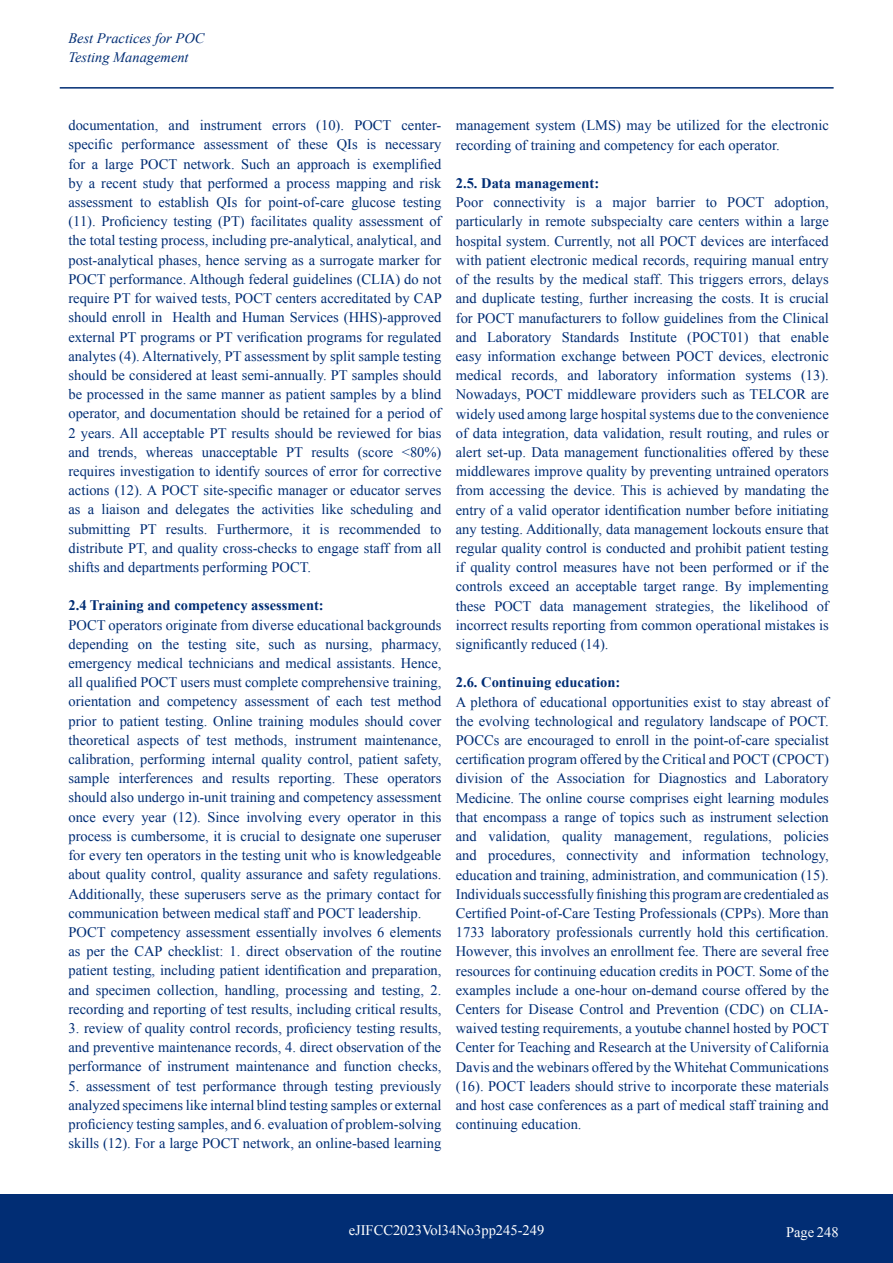
<style>
.page{position:relative;width:893px;height:1263px;background:#fff}
.page>*{position:absolute;margin:0;border:0;box-sizing:border-box;transform-origin:0 0}
.t1{font:14.55px/19.2px "Times New Roman";color:#012d74;text-align:justify}
.t2{font:700 14.55px "Times New Roman";color:#012d74}
.t3{font:14.55px "Times New Roman";color:#fff}
.t4{font:italic 14.4px/19.5px "Times New Roman";color:#012d74}
</style>
<div class="page">
<div style="left:0;top:1195px;width:893px;height:68px;background:#012d74"></div>
<hr style="left:60px;top:87px;width:774px;height:2px;background:#012d74">
<p class="t4" style="left:68px;top:28px;width:137px">Best Practices for POC<br>Testing Management</p>
<p class="t1" style="left:68px;top:116px;width:375px">documentation, and instrument errors (10). POCT center&shy;specific performance assessment of these QIs is necessary for a large POCT network. Such an approach is exemplified by a recent study that performed a process mapping and risk assessment to establish QIs for point-of-care glucose testing (11). Proficiency testing (PT) facilitates quality assessment of the total testing process, including pre-analytical, analytical, and post-analytical phases, hence serving as a surrogate marker for POCT performance. Although federal guidelines (CLIA) do not require PT for waived tests, POCT centers accreditated by CAP should enroll in Health and Human Services (HHS)-approved external PT programs or PT verification programs for regulated analytes (4). Alternatively, PT assessment by split sample testing should be considered at least semi-annually. PT samples should be processed in the same manner as patient samples by a blind operator, and documentation should be retained for a period of 2 years. All acceptable PT results should be reviewed for bias and trends, whereas unacceptable PT results (score &lt;80%) requires investigation to identify sources of error for corrective actions (12). A POCT site-specific manager or educator serves as a liaison and delegates the activities like scheduling and submitting PT results. Furthermore, it is recommended to distribute PT, and quality cross-checks to engage staff from all shifts and departments performing POCT.</p>
<p class="t2" style="left:68px;top:595px;width:257px">2.4 Training and competency assessment:</p>
<p class="t1" style="left:68px;top:615px;width:375px;text-align:left">POCT operators originate from diverse educational backgrounds depending on the testing site, such as nursing, pharmacy, emergency medical technicians and medical assistants. Hence, all qualified POCT users must complete comprehensive training, orientation and competency assessment of each test method prior to patient testing. Online training modules should cover theoretical aspects of test methods, instrument maintenance, calibration, performing internal quality control, patient safety, sample interferences and results reporting. These operators should also undergo in-unit training and competency assessment once every year (12). Since involving every operator in this process is cumbersome, it is crucial to designate one superuser for every ten operators in the testing unit who is knowledgeable about quality control, quality assurance and safety regulations.<br>Additionally, these superusers serve as the primary contact for communication between medical staff and POCT leadership.<br>POCT competency assessment essentially involves 6 elements as per the CAP checklist: 1. direct observation of the routine patient testing, including patient identification and preparation, and specimen collection, handling, processing and testing, 2. recording and reporting of test results, including critical results,</p>
<p class="t1" style="left:68px;top:1018px;width:374px">3. review of quality control records, proficiency testing results, and preventive maintenance records, 4. direct observation of the performance of instrument maintenance and function checks,</p>
<p class="t1" style="left:68px;top:1076px;width:375px">5. assessment of test performance through testing previously analyzed specimens like internal blind testing samples or external proficiency testing samples, and 6. evaluation of problem-solving skills (12). For a large POCT network, an online-based learning</p>
<p class="t1" style="left:456px;top:116px;width:374px">management system (LMS) may be utilized for the electronic recording of training and competency for each operator.</p>
<p class="t2" style="left:456px;top:173px;width:145px">2.5. Data management:</p>
<p class="t1" style="left:456px;top:193px;width:375px">Poor connectivity is a major barrier to POCT adoption, particularly in remote subspecialty care centers within a large hospital system. Currently, not all POCT devices are interfaced with patient electronic medical records, requiring manual entry of the results by the medical staff. This triggers errors, delays and duplicate testing, further increasing the costs. It is crucial for POCT manufacturers to follow guidelines from the Clinical and Laboratory Standards Institute (POCT01) that enable easy information exchange between POCT devices, electronic medical records, and laboratory information systems (13).<br>Nowadays, POCT middleware providers such as TELCOR are widely used among large hospital systems due to the convenience of data integration, data validation, result routing, and rules or alert set-up. Data management functionalities offered by these middlewares improve quality by preventing untrained operators from accessing the device. This is achieved by mandating the entry of a valid operator identification number before initiating any testing. Additionally, data management lockouts ensure that regular quality control is conducted and prohibit patient testing if quality control measures have not been performed or if the controls exceed an acceptable target range. By implementing these POCT data management strategies, the likelihood of incorrect results reporting from common operational mistakes is significantly reduced (14).</p>
<p class="t2" style="left:456px;top:672px;width:166px">2.6. Continuing education:</p>
<p class="t1" style="left:456px;top:692px;width:375px">A plethora of educational opportunities exist to stay abreast of the evolving technological and regulatory landscape of POCT.<br>POCCs are encouraged to enroll in the point-of-care specialist certification program offered by the Critical and POCT (CPOCT) division of the Association for Diagnostics and Laboratory Medicine. The online course comprises eight learning modules that encompass a range of topics such as instrument selection and validation, quality management, regulations, policies and procedures, connectivity and information technology, education and training, administration, and communication (15).<br>Individuals successfully finishing this program are credentialed as Certified Point-of-Care Testing Professionals (CPPs). More than 1733 laboratory professionals currently hold this certification.<br>However, this involves an enrollment fee. There are several free resources for continuing education credits in POCT. Some of the examples include a one-hour on-demand course offered by the Centers for Disease Control and Prevention (CDC) on CLIA&shy;waived testing requirements, a youtube channel hosted by POCT Center for Teaching and Research at the University of California Davis and the webinars offered by the Whitehat Communications (16). POCT leaders should strive to incorporate these materials and host case conferences as a part of medical staff training and continuing education.</p>
<p class="t3" style="left:349px;top:1220px;width:197px">eJIFCC2023Vol34No3pp245-249</p>
<p class="t3" style="left:786px;top:1223px;width:54px">Page 248</p>
</div>
